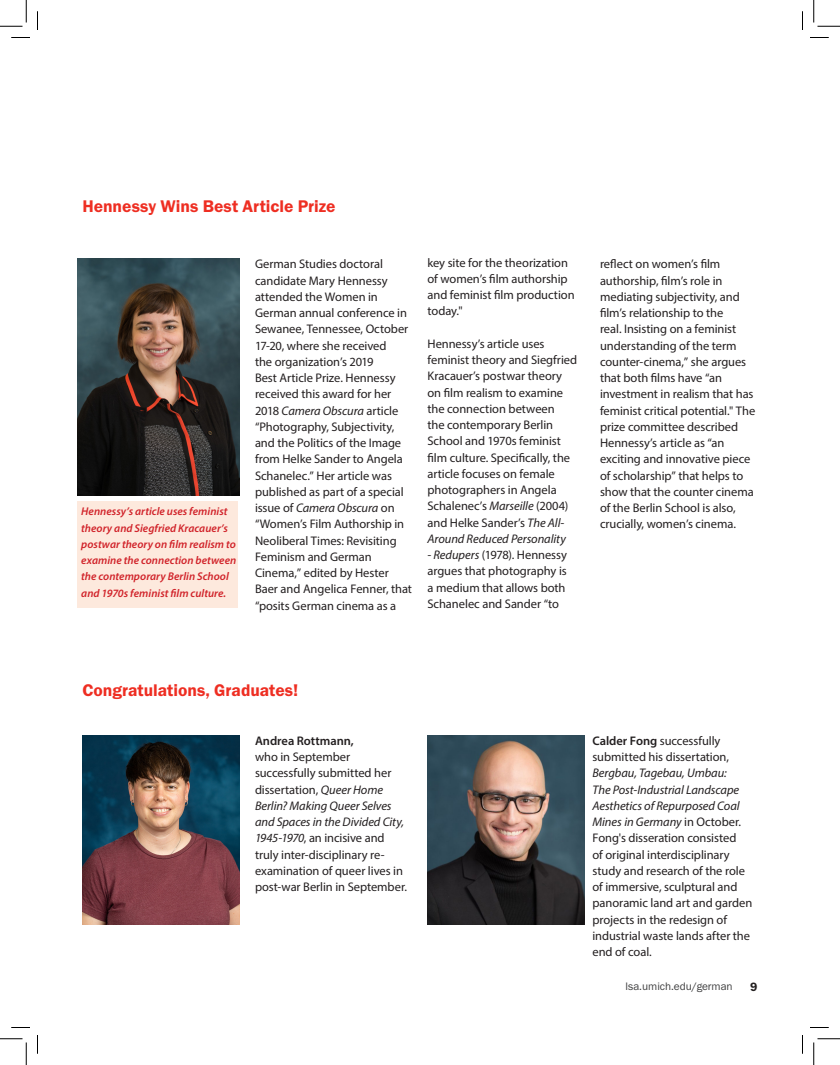
<style>
.page{position:relative;width:840px;height:1065px;background:#fff}
.page>*{position:absolute;margin:0;border:0;box-sizing:border-box;transform-origin:0 0}
.t1{font:17.5px "Franklin Gothic URW Dem";color:#ee2e22}
.t2{font:12.5px/16.2px "Myriad Pro";letter-spacing:-.005em;color:#231f20}
.t3{font:italic 12.5px/16.2px "Myriad Pro";letter-spacing:-.005em;color:#231f20}
.t4{font:600 12.5px "Myriad Pro";letter-spacing:-.005em;color:#231f20}
.t5{font:12.5px "Franklin Gothic URW Dem";color:#231f20}
.t6{font:italic 600 11.25px/16.2px "Myriad Pro";letter-spacing:.005em;color:#d1232a}
.t7{font:11.25px "Franklin Gothic URW Boo";color:#3e3e3f}
.s1{font-style:italic}
.s2{font-weight:600;font-style:normal}
.s3{font-style:normal}
</style>
<div class="page">
<div style="left:77px;top:502px;width:161px;height:106px;background:#fde9dd"></div>
<img style="left:77px;top:259px;width:163px;height:236px">
<img style="left:82px;top:736px;width:158px;height:188px">
<img style="left:428px;top:736px;width:157px;height:188px">
<svg style="left:11px;top:37px;width:19px;height:1px"></svg>
<svg style="left:810px;top:37px;width:19px;height:1px"></svg>
<svg style="left:11px;top:1027px;width:19px;height:1px"></svg>
<svg style="left:810px;top:1027px;width:19px;height:1px"></svg>
<svg style="left:37px;top:11px;width:1px;height:19px"></svg>
<svg style="left:37px;top:1035px;width:1px;height:19px"></svg>
<svg style="left:802px;top:11px;width:1px;height:19px"></svg>
<svg style="left:802px;top:1035px;width:1px;height:19px"></svg>
<svg style="left:0;top:0;width:27px;height:27px"></svg>
<svg style="left:0;top:1039px;width:27px;height:26px"></svg>
<svg style="left:814px;top:0;width:26px;height:27px"></svg>
<svg style="left:814px;top:1039px;width:26px;height:26px"></svg>
<p class="t1" style="left:82px;top:195px;width:255px">Hennessy Wins Best Article Prize</p>
<p class="t6" style="left:81px;top:503px;width:157px">Hennessy’s article uses feminist theory and Siegfried Kracauer’s postwar theory on film realism to examine the connection between the contemporary Berlin School and 1970s feminist film culture.</p>
<p class="t2" style="left:255px;top:256px;width:159px">German Studies doctoral candidate Mary Hennessy attended the Women in<br>German annual conference in<br>Sewanee, Tennessee, October<br>17-20, where she received<br>the organization’s 2019<br>Best Article Prize. Hennessy received this award for her<br>2018 <span class="s1">Camera Obscura</span> article “Photography, Subjectivity, and the Politics of the Image from Helke Sander to Angela<br>Schanelec.” Her article was published as part of a special issue of <span class="s1">Camera Obscura</span> on “Women’s Film Authorship in<br>Neoliberal Times: Revisiting<br>Feminism and German<br>Cinema,” edited by Hester<br>Baer and Angelica Fenner, that “posits German cinema as a</p>
<p class="t2" style="left:428px;top:254px;width:149px">key site for the theorization of women’s film authorship and feminist film production today."</p>
<p class="t2" style="left:428px;top:335px;width:151px">Hennessy’s article uses feminist theory and Siegfried<br>Kracauer’s postwar theory on film realism to examine the connection between<br>the contemporary Berlin<br>School and 1970s feminist film culture. Specifically, the article focuses on female photographers in Angela<br>Schalenec’s <span class="s1">Marseille</span> (2004) and Helke Sander’s <span class="s1">The All-<br>Around Reduced Personality</span></p>
<p class="t2" style="left:428px;top:547px;width:141px;text-align:justify"><span class="s1">- Redupers</span> (1978). Hennessy argues that photography is a medium that allows both Schanelec and Sander “to</p>
<p class="t2" style="left:600px;top:256px;width:157px">reflect on women’s film authorship, film’s role in mediating subjectivity, and film’s relationship to the<br>real. Insisting on a feminist understanding of the term counter-cinema,” she argues that both films have “an investment in realism that has feminist critical potential." The prize committee described<br>Hennessy’s article as “an exciting and innovative piece of scholarship” that helps to show that the counter cinema of the Berlin School is also, crucially, women’s cinema.</p>
<p class="t1" style="left:82px;top:680px;width:217px">Congratulations, Graduates!</p>
<p class="t4" style="left:255px;top:733px;width:100px">Andrea Rottmann,</p>
<p class="t2" style="left:255px;top:749px;width:154px">who in September successfully submitted her dissertation, <span class="s1">Queer Home<br>Berlin? Making Queer Selves and Spaces in the Divided City,<br>1945-1970</span>, an incisive and truly inter-disciplinary re&shy;examination of queer lives in post-war Berlin in September.</p>
<p class="t3" style="left:592px;top:732px;width:150px"><span class="s2">Calder Fong</span> <span class="s3">successfully submitted his dissertation,<br></span>Bergbau, Tagebau, Umbau:<br>The Post-Industrial Landscape<br>Aesthetics of Repurposed Coal<br>Mines in Germany <span class="s3">in October.</span></p>
<p class="t2" style="left:592px;top:830px;width:161px">Fong's disseration consisted<br>of original interdisciplinary study and research of the role of immersive, sculptural and panoramic land art and garden projects in the redesign of industrial waste lands after the end of coal.</p>
<p class="t7" style="left:626px;top:979px;width:109px">lsa.umich.edu/german</p>
<p class="t5" style="left:750px;top:979px;width:9px">9</p>
</div>
